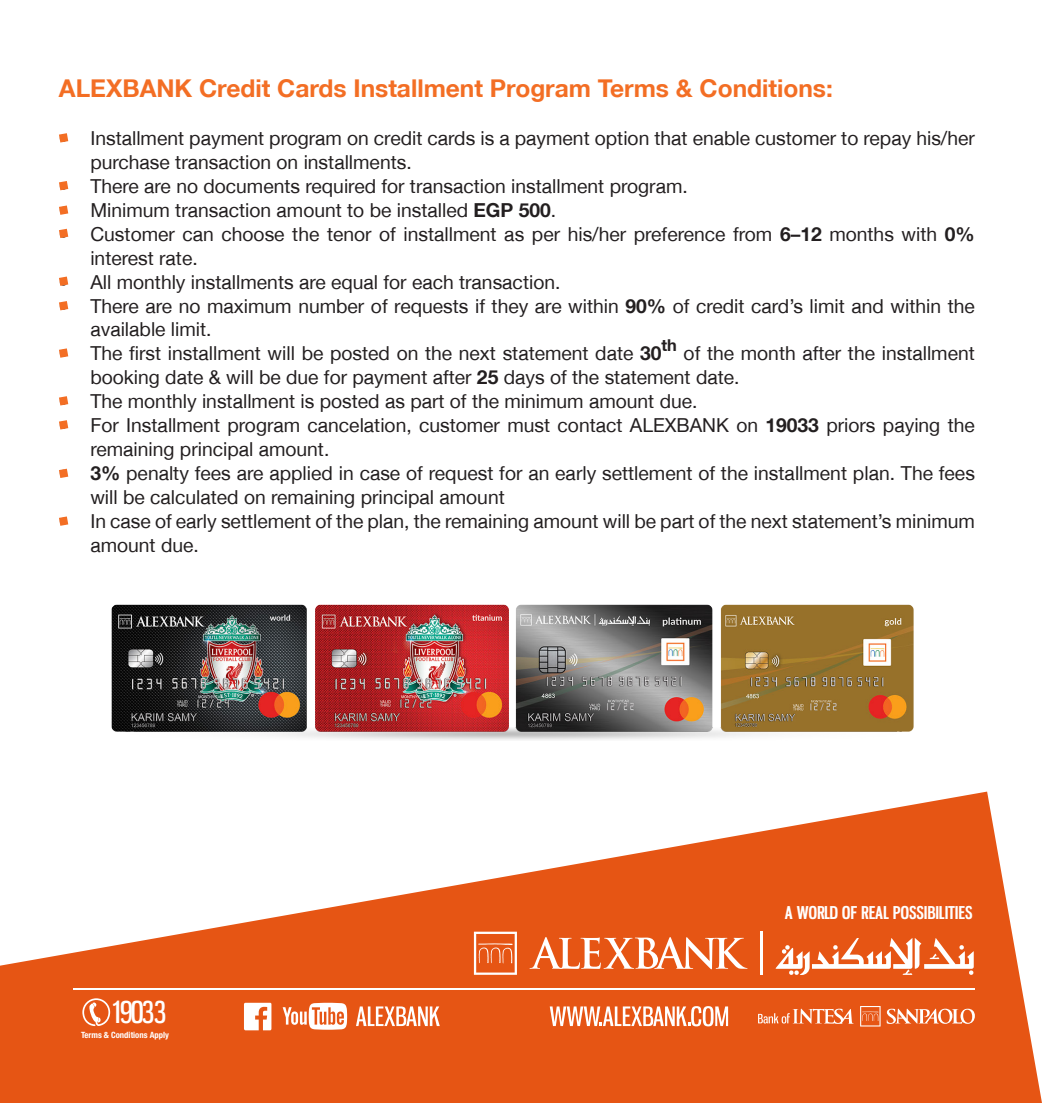
<style>
.page{position:relative;width:1042px;height:1103px;background:#fff}
.page>*{position:absolute;margin:0;border:0;box-sizing:border-box;transform-origin:0 0}
.t1{font:29.57px "Gnuolane";letter-spacing:-.03em;color:#fff}
.t2{font:700 24.5px "Helvetica Neue LT Arabic";color:#f36e24}
.t3{font:19.25px/24px "Helvetica Neue LT Arabic";color:#231f20}
.t4{font:700 17.32px "Gnuolane";letter-spacing:.025em;color:#fff}
.t5{font:700 16.28px "Helvetica Neue LT Arabic";color:#231f20}
.t6{font:700 condensed 8.58px "Helvetica Neue LT Pro";color:#fff}
.s1{font-weight:700}
</style>
<div class="page">
<svg style="left:59px;top:133px;width:9px;height:9px"></svg>
<svg style="left:59px;top:181px;width:9px;height:9px"></svg>
<svg style="left:59px;top:205px;width:9px;height:10px"></svg>
<svg style="left:59px;top:229px;width:9px;height:9px"></svg>
<svg style="left:59px;top:276px;width:9px;height:10px"></svg>
<svg style="left:59px;top:301px;width:9px;height:9px"></svg>
<svg style="left:59px;top:348px;width:9px;height:10px"></svg>
<svg style="left:59px;top:396px;width:9px;height:9px"></svg>
<svg style="left:59px;top:420px;width:9px;height:9px"></svg>
<svg style="left:59px;top:468px;width:9px;height:10px"></svg>
<svg style="left:59px;top:516px;width:9px;height:10px"></svg>
<svg style="left:0;top:791px;width:1042px;height:311px;fill:#e65514"></svg>
<svg style="left:474px;top:931px;width:43px;height:43px"></svg>
<hr style="left:760px;top:931px;width:2px;height:43px;background:#fff">
<svg style="left:775px;top:938px;width:199px;height:37px"></svg>
<svg style="left:529px;top:937px;width:218px;height:32px"></svg>
<hr style="left:73px;top:988px;width:902px;height:2px;background:#fff">
<svg style="left:886px;top:1008px;width:89px;height:15px"></svg>
<svg style="left:758px;top:1008px;width:95px;height:15px"></svg>
<svg style="left:860px;top:1006px;width:20px;height:20px"></svg>
<svg style="left:244px;top:1002px;width:27px;height:28px"></svg>
<svg style="left:283px;top:1002px;width:64px;height:27px"></svg>
<svg style="left:356px;top:1006px;width:84px;height:20px"></svg>
<svg style="left:550px;top:1006px;width:178px;height:20px"></svg>
<svg style="left:82px;top:998px;width:28px;height:28px"></svg>
<img style="left:111px;top:604px;width:803px;height:136px">
<p class="t2" style="left:59px;top:74px;width:775px">ALEXBANK Credit Cards Installment Program Terms &amp; Conditions:</p>
<p class="t3" style="left:90px;top:126px;width:886px">Installment payment program on credit cards is a payment option that enable customer to repay his/her purchase transaction on installments.</p>
<p class="t3" style="left:90px;top:174px;width:599px">There are no documents required for transaction installment program.</p>
<p class="t3" style="left:90px;top:198px;width:467px">Minimum transaction amount to be installed <span class="s1">EGP 500</span>.</p>
<p class="t3" style="left:90px;top:222px;width:886px">Customer can choose the tenor of installment as per his/her preference from <span class="s1">–6 12</span> months with <span class="s1">0%</span></p>
<p class="t3" style="left:59px;top:222px;width:11px">•</p>
<p class="t3" style="left:59px;top:270px;width:11px">•</p>
<p class="t3" style="left:90px;top:246px;width:109px">interest rate.</p>
<p class="t3" style="left:90px;top:270px;width:471px">All monthly installments are equal for each transaction.</p>
<p class="t3" style="left:90px;top:294px;width:886px">There are no maximum number of requests if they are within <span class="s1">90%</span> of credit card s’ limit and within the available limit.</p>
<p class="t3" style="left:683px;top:342px;width:293px">of the month after the installment</p>
<p class="t5" style="left:661px;top:336px;width:17px">th</p>
<p class="t3" style="left:90px;top:342px;width:650px">The first installment will be posted on the next statement date <span class="s1">30<br></span>booking date &amp; will be due for payment after <span class="s1">25</span> days of the statement date.</p>
<p class="t3" style="left:90px;top:389px;width:609px">The monthly installment is posted as part of the minimum amount due.</p>
<p class="t3" style="left:90px;top:413px;width:886px">For Installment program cancelation, customer must contact ALEXBANK on <span class="s1">19033</span> priors paying the remaining principal amount.</p>
<p class="t3" style="left:90px;top:461px;width:886px"><span class="s1">3%</span> penalty fees are applied in case of request for an early settlement of the installment plan. The fees will be calculated on remaining principal amount</p>
<p class="t3" style="left:90px;top:509px;width:886px">In case of early settlement of the plan, the remaining amount will be part of the next statement s’ minimum amount due.</p>
<p class="t1" style="left:113px;top:991px;width:55px">19033</p>
<p class="t6" style="left:81px;top:1029px;width:89px">Terms &amp; Conditions Apply</p>
<p class="t4" style="left:785px;top:899px;width:189px">A WORLD OF REAL POSSIBILITIES</p>
</div>
